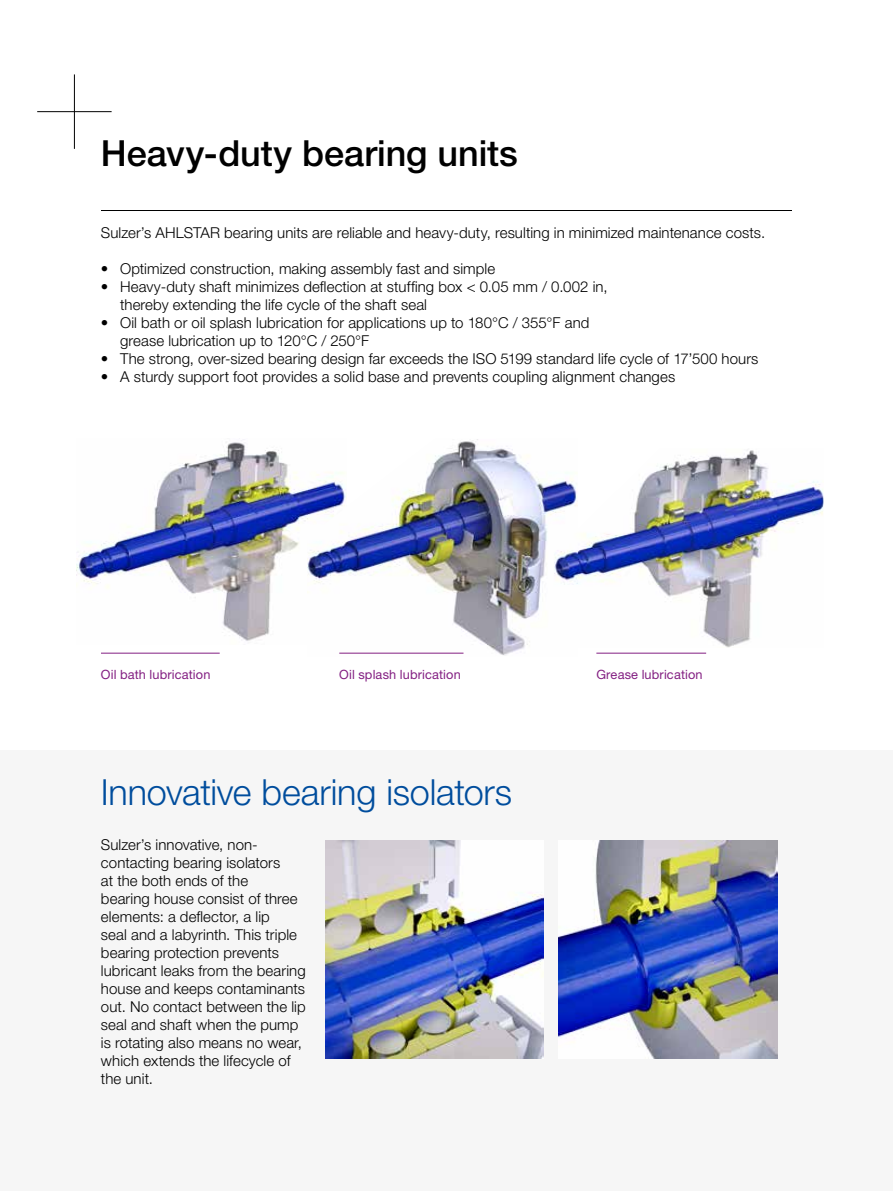
<style>
.page{position:relative;width:893px;height:1191px;background:#fff}
.page>*{position:absolute;margin:0;border:0;box-sizing:border-box;transform-origin:0 0}
.t1{font:300 36px "Helvetica Neue LT Pro";letter-spacing:-.005em;color:#004d9d}
.t2{font:500 36px "Helvetica Neue LT Pro";color:#000}
.t3{font:300 15px/18px "Helvetica Neue LT Pro";letter-spacing:.005em;color:#000}
.t4{font:12.75px "Helvetica Neue LT Pro";letter-spacing:.01em;color:#831f82}
</style>
<div class="page">
<hr style="left:101px;top:210px;width:691px;height:1px;background:#000">
<hr style="left:37px;top:111px;width:75px;height:1px;background:#000">
<hr style="left:74px;top:74px;width:1px;height:75px;background:#000">
<img style="left:77px;top:439px;width:230px;height:202px">
<img style="left:307px;top:439px;width:247px;height:217px">
<img style="left:554px;top:450px;width:269px;height:198px">
<div style="left:0;top:751px;width:893px;height:440px;background:#f6f6f6"></div>
<img style="left:325px;top:840px;width:218px;height:218px">
<img style="left:559px;top:840px;width:218px;height:218px">
<hr style="left:101px;top:653px;width:119px;height:1px;background:#831f82">
<hr style="left:339px;top:653px;width:124px;height:1px;background:#831f82">
<hr style="left:596px;top:653px;width:110px;height:1px;background:#831f82">
<h1 class="t2" style="left:101px;top:131px;width:418px">Heavy-duty bearing units</h1>
<p class="t3" style="left:101px;top:223px;width:666px">Sulzer’s AHLSTAR bearing units are reliable and heavy-duty, resulting in minimized maintenance costs.</p>
<p class="t3" style="left:101px;top:259px;width:396px">• Optimized construction, making assembly fast and simple</p>
<p class="t3" style="left:120px;top:277px;width:489px;text-indent:-19px">• Heavy-duty shaft minimizes deflection at stuffing box &lt; 0.05 mm / 0.002 in, thereby extending the life cycle of the shaft seal</p>
<p class="t3" style="left:120px;top:313px;width:471px;text-indent:-19px">• Oil bath or oil splash lubrication for applications up to 180°C / 355°F and grease lubrication up to 120°C / 250°F</p>
<p class="t3" style="left:101px;top:349px;width:659px">• The strong, over-sized bearing design far exceeds the ISO 5199 standard life cycle of 17’500 hours</p>
<p class="t3" style="left:101px;top:367px;width:576px">• A sturdy support foot provides a solid base and prevents coupling alignment changes</p>
<p class="t4" style="left:101px;top:666px;width:111px">Oil bath lubrication</p>
<p class="t4" style="left:339px;top:666px;width:123px">Oil splash lubrication</p>
<p class="t4" style="left:596px;top:666px;width:108px">Grease lubrication</p>
<h1 class="t1" style="left:101px;top:770px;width:413px">Innovative bearing isolators</h1>
<p class="t3" style="left:101px;top:835px;width:206px">Sulzer’s innovative, non&shy;contacting bearing isolators<br>at the both ends of the<br>bearing house consist of three elements: a deflector, a lip<br>seal and a labyrinth. This triple bearing protection prevents lubricant leaks from the bearing house and keeps contaminants out. No contact between the lip seal and shaft when the pump is rotating also means no wear, which extends the lifecycle of the unit.</p>
</div>
